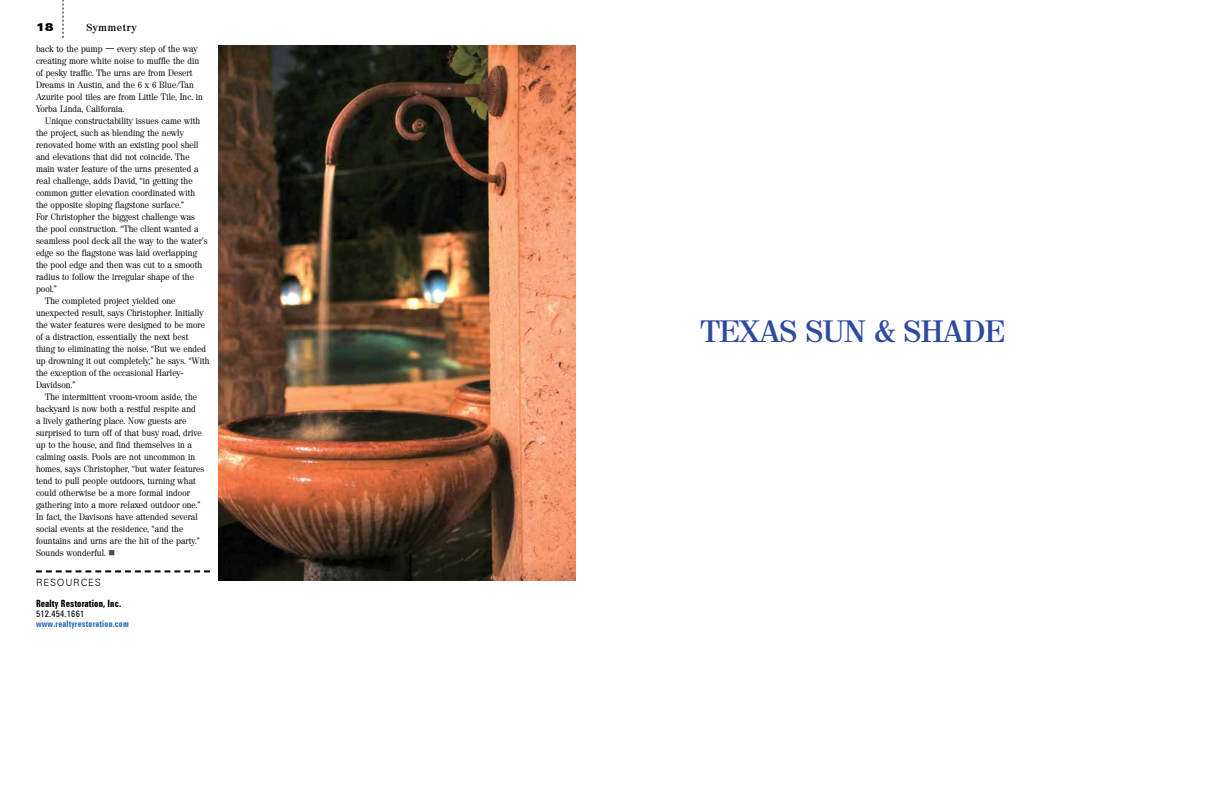
<style>
.page{position:relative;width:1224px;height:792px;background:#fff}
.page>*{position:absolute;margin:0;border:0;box-sizing:border-box;transform-origin:0 0}
.t1{font:700 30px "Valencia";color:#2f4ba0}
.t2{font:900 expanded 11px "Zurich BT";color:#000}
.t3{font:700 extra-condensed 10px "Zurich BT";letter-spacing:.01em;color:#000}
.t4{font:300 10px "Zurich BT";letter-spacing:.075em;color:#000}
.t5{font:700 10px "Valencia";letter-spacing:.075em;color:#000}
.t6{font:9px/12px "Valencia";letter-spacing:.01em;color:#000}
.t7{font:700 extra-condensed 9px "Zurich BT";letter-spacing:.025em;color:#3071b8}
.t8{font:condensed 9px "Zurich BT";letter-spacing:.01em;color:#000}
.s1{color:#4b4b4c}
</style>
<div class="page">
<svg style="left:36px;top:570px;width:174px;height:2px"></svg>
<img style="left:219px;top:45px;width:357px;height:536px">
<svg style="left:63px;top:0;width:1px;height:38px"></svg>
<p class="t2" style="left:36px;top:21px;width:19px">18</p>
<p class="t5" style="left:86px;top:22px;width:52px">Symmetry</p>
<p class="t6" style="left:36px;top:43px;width:168px">back to the pump — every step of the way creating more white noise to muffle the din of pesky traffic. The urns are from Desert Dreams in Austin, and the 6 x 6 Blue/Tan Azurite pool tiles are from Little Tile, Inc. in Yorba Linda, California.</p>
<p class="t6" style="left:45px;top:115px;width:157px">Unique constructability issues came with</p>
<p class="t6" style="left:36px;top:127px;width:149px">the project, such as blending the newly</p>
<p class="t6" style="left:36px;top:139px;width:164px">renovated home with an existing pool shell</p>
<p class="t6" style="left:36px;top:151px;width:155px">and elevations that did not coincide. The</p>
<p class="t6" style="left:36px;top:163px;width:164px">main water feature of the urns presented a</p>
<p class="t6" style="left:36px;top:175px;width:158px">real challenge, adds David, “in getting the</p>
<p class="t6" style="left:36px;top:187px;width:161px">common gutter elevation coordinated with</p>
<p class="t6" style="left:36px;top:199px;width:149px">the opposite sloping flagstone surface.”</p>
<p class="t6" style="left:36px;top:211px;width:161px">For Christopher the biggest challenge was</p>
<p class="t6" style="left:36px;top:223px;width:164px">the pool construction. “The client wanted a</p>
<p class="t6" style="left:36px;top:235px;width:173px">seamless pool deck all the way to the water’s</p>
<p class="t6" style="left:36px;top:247px;width:162px">edge so the flagstone was laid overlapping</p>
<p class="t6" style="left:36px;top:259px;width:168px">the pool edge and then was cut to a smooth</p>
<p class="t6" style="left:36px;top:271px;width:160px">radius to follow the irregular shape of the</p>
<p class="t6" style="left:36px;top:283px;width:22px">pool.”</p>
<p class="t6" style="left:45px;top:295px;width:132px">The completed project yielded one</p>
<p class="t6" style="left:36px;top:307px;width:169px">unexpected result, says Christopher. Initially</p>
<p class="t6" style="left:36px;top:319px;width:171px">the water features were designed to be more</p>
<p class="t6" style="left:36px;top:331px;width:154px">of a distraction, essentially the next best</p>
<p class="t6" style="left:36px;top:343px;width:172px">thing to eliminating the noise. “But we ended</p>
<p class="t6" style="left:36px;top:355px;width:175px">up drowning it out completely,” he says. “With</p>
<p class="t6" style="left:36px;top:367px;width:149px">the exception of the occasional Harley-</p>
<p class="t6" style="left:36px;top:379px;width:41px">Davidson.”</p>
<p class="t6" style="left:45px;top:391px;width:154px">The intermittent vroom-vroom aside, the</p>
<p class="t6" style="left:36px;top:403px;width:161px">backyard is now both a restful respite and</p>
<p class="t6" style="left:36px;top:415px;width:152px">a lively gathering place. Now guests are</p>
<p class="t6" style="left:36px;top:427px;width:167px">surprised to turn off of that busy road, drive</p>
<p class="t6" style="left:36px;top:439px;width:158px">up to the house, and find themselves in a</p>
<p class="t6" style="left:36px;top:451px;width:161px">calming oasis. Pools are not uncommon in</p>
<p class="t6" style="left:36px;top:463px;width:170px">homes, says Christopher, “but water features</p>
<p class="t6" style="left:36px;top:475px;width:161px">tend to pull people outdoors, turning what</p>
<p class="t6" style="left:36px;top:487px;width:156px">could otherwise be a more formal indoor</p>
<p class="t6" style="left:36px;top:499px;width:166px">gathering into a more relaxed outdoor one.”</p>
<p class="t6" style="left:36px;top:511px;width:163px">In fact, the Davisons have attended several</p>
<p class="t6" style="left:36px;top:523px;width:149px">social events at the residence, “and the</p>
<p class="t6" style="left:36px;top:535px;width:165px">fountains and urns are the hit of the party.”</p>
<p class="t6" style="left:36px;top:547px;width:81px">Sounds wonderful. <span class="s1">■</span></p>
<p class="t4" style="left:36px;top:576px;width:66px">RESOURCES</p>
<p class="t3" style="left:36px;top:597px;width:87px">Realty Restoration, Inc.</p>
<p class="t8" style="left:36px;top:608px;width:50px">512.454.1661</p>
<p class="t7" style="left:36px;top:618px;width:94px">www.realtyrestoration.com</p>
<h1 class="t1" style="left:701px;top:314px;width:305px">TEXAS SUN &amp; SHADE</h1>
</div>
